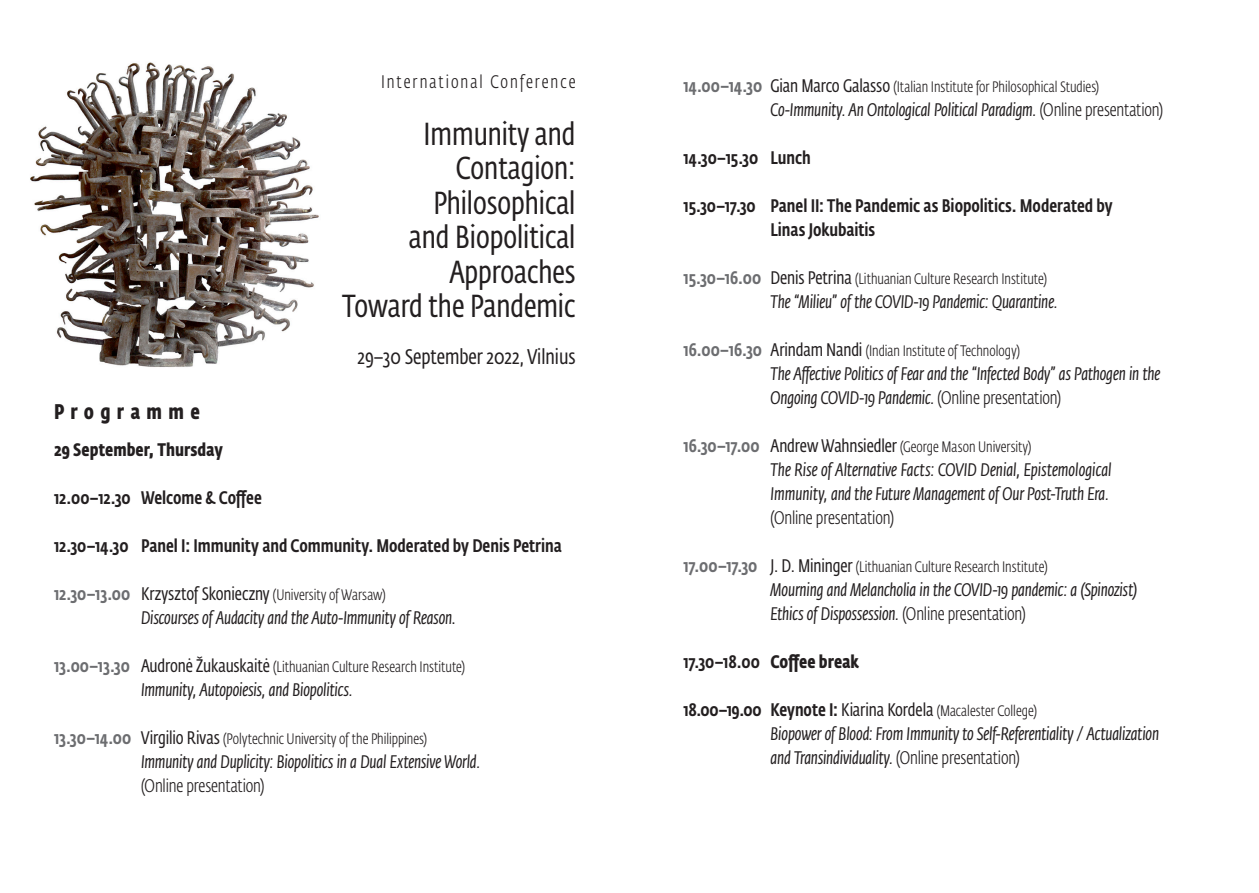
<style>
.page{position:relative;width:1259px;height:893px;background:#fff}
.page>*{position:absolute;margin:0;border:0;box-sizing:border-box;transform-origin:0 0}
.t1{font:31.5px/34.5px "Fedra Sans Cond Std";color:#231f20;text-align:right}
.t2{font:21px "Fedra Sans Cond Std";color:#231f20}
.t3{font:700 21px "Fedra Sans Cond Std";letter-spacing:.3em;color:#231f20}
.Normal__Web{font:italic 18px/24px "Fedra Sans Cond Std";letter-spacing:-.01em;color:#231f20}
.t4{font:500 18px/24px "Fedra Sans Cond Std";color:#231f20}
.t5{font:300 18px "Fedra Sans Cond Std";color:#231f20}
.t6{font:300 18px "Fedra Sans Cond Std";letter-spacing:.115em;color:#231f20}
.t7{font:700 18px "Fedra Sans Cond Std";color:#231f20}
.Normal__Web-2{font:300 15px "Fedra Sans Cond Std";color:#231f20}
.s1{font-weight:500;font-size:18px;color:#6c6d70}
.s2{font-weight:400;font-size:18px}
.s3{font-style:normal}
.s4{font-weight:300;font-style:normal}
.s5{font-weight:700}
.s6{font-weight:400}
.s7{font-weight:300;font-size:15px}
</style>
<div class="page">
<img style="left:30px;top:62px;width:289px;height:305px">
<p class="t3" style="left:54px;top:399px;width:147px">Programme</p>
<p class="t6" style="left:381px;top:72px;width:196px">International Conference</p>
<p class="t1" style="left:423px;top:117px;width:153px">Immunity and<br>Contagion:</p>
<p class="t1" style="left:433px;top:186px;width:144px">Philosophical</p>
<p class="t1" style="left:343px;top:220px;width:234px">and Biopolitical<br>Approaches<br>Toward the Pandemic</p>
<p class="t2" style="left:357px;top:344px;width:219px">29–30 September 2022, Vilnius</p>
<p class="t7" style="left:54px;top:439px;width:170px">29 September, Thursday</p>
<p class="t4" style="left:54px;top:486px;width:209px">12.00–12.30 Welcome &amp; Coffee</p>
<p class="t4" style="left:54px;top:534px;width:509px">12.30–14.30 Panel I: Immunity and Community. Moderated by Denis Petrina</p>
<p class="Normal__Web-2" style="left:54px;top:586px;width:333px"><span class="s1">12.30–13.00</span> <span class="s2">Krzysztof Skonieczny</span> (University of Warsaw)</p>
<p class="Normal__Web" style="left:141px;top:606px;width:316px">Discourses of Audacity and the Auto-Immunity of Reason<span class="s3">.</span></p>
<p class="Normal__Web-2" style="left:54px;top:658px;width:413px"><span class="s1">13.00–13.30</span> <span class="s2">Audronė Žukauskaitė</span> (Lithuanian Culture Research Institute)</p>
<p class="Normal__Web" style="left:141px;top:678px;width:213px">Immunity, Autopoiesis, and Biopolitics.</p>
<p class="Normal__Web-2" style="left:54px;top:730px;width:375px"><span class="s1">13.30–14.00</span> <span class="s2">Virgilio Rivas</span> (Polytechnic University of the Philippines)</p>
<p class="Normal__Web" style="left:141px;top:750px;width:341px">Immunity and Duplicity: Biopolitics in a Dual Extensive World.</p>
<p class="t5" style="left:141px;top:775px;width:125px">(Online presentation)</p>
<p class="Normal__Web-2" style="left:683px;top:78px;width:417px"><span class="s1">14.00–14.30</span> <span class="s2">Gian Marco Galasso</span> (Italian Institute for Philosophical Studies)</p>
<p class="Normal__Web" style="left:770px;top:98px;width:394px">Co-Immunity. An Ontological Political Paradigm. <span class="s4">(Online presentation)</span></p>
<p class="t4" style="left:683px;top:146px;width:129px">14.30–15.30 Lunch</p>
<p class="t4" style="left:770px;top:194px;width:343px;text-indent:-87px">15.30–17.30 Panel II: The Pandemic as Biopolitics. Moderated by<br>Linas Jokubaitis</p>
<p class="Normal__Web-2" style="left:683px;top:270px;width:365px"><span class="s1">15.30–16.00</span> <span class="s2">Denis Petrina</span> (Lithuanian Culture Research Institute)</p>
<p class="Normal__Web" style="left:770px;top:290px;width:289px">The “Milieu” of the COVID-19 Pandemic: Quarantine.</p>
<p class="Normal__Web-2" style="left:683px;top:342px;width:338px"><span class="s1">16.00–16.30</span> <span class="s2">Arindam Nandi</span> (Indian Institute of Technology)</p>
<p class="Normal__Web" style="left:770px;top:362px;width:391px">The Affective Politics of Fear and the “Infected Body” as Pathogen in the<br>Ongoing COVID-19 Pandemic. <span class="s4">(Online presentation)</span></p>
<p class="Normal__Web-2" style="left:683px;top:438px;width:349px"><span class="s1">16.30–17.00</span> <span class="s2">Andrew Wahnsiedler</span> (George Mason University)</p>
<p class="Normal__Web" style="left:770px;top:458px;width:343px">The Rise of Alternative Facts: COVID Denial, Epistemological<br>Immunity, and the Future Management of Our Post-Truth Era.</p>
<p class="t5" style="left:770px;top:507px;width:125px">(Online presentation)</p>
<p class="Normal__Web-2" style="left:683px;top:558px;width:366px"><span class="s1">17.00–17.30</span> <span class="s2">J. D. Mininger</span> (Lithuanian Culture Research Institute)</p>
<p class="Normal__Web" style="left:770px;top:578px;width:368px">Mourning and Melancholia in the COVID-19 pandemic: a (Spinozist)<br>Ethics of Dispossession. <span class="s4">(Online presentation)</span></p>
<p class="t4" style="left:683px;top:650px;width:177px">17.30–18.00 <span class="s5">Coffee break</span></p>
<p class="t4" style="left:683px;top:698px;width:355px">18.00–19.00 Keynote I: <span class="s6">Kiarina Kordela</span> <span class="s7">(Macalester College)</span></p>
<p class="Normal__Web" style="left:770px;top:722px;width:390px">Biopower of Blood: From Immunity to Self-Referentiality / Actualization and Transindividuality. <span class="s4">(Online presentation)</span></p>
</div>
